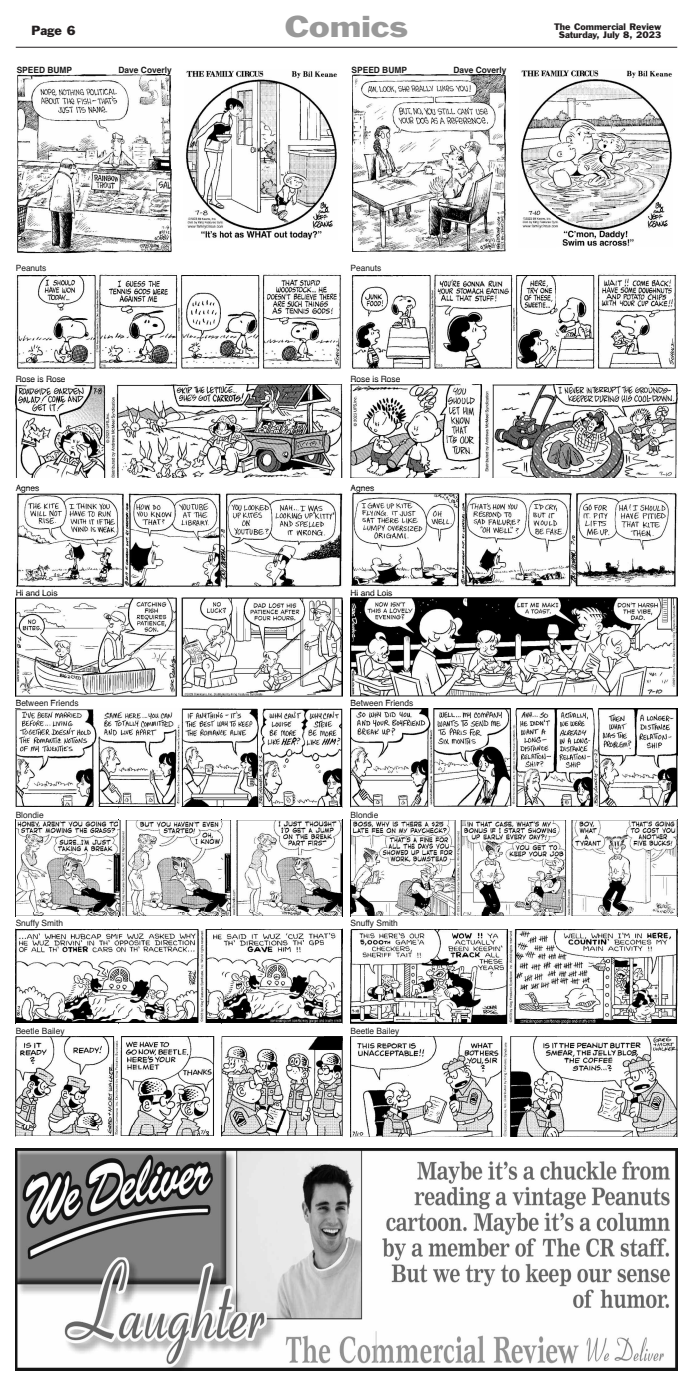
<style>
.page{position:relative;width:693px;height:1386px;background:#fff}
.page>*{position:absolute;margin:0;border:0;box-sizing:border-box;transform-origin:0 0}
.t1{font:28px "Franklin Gothic";color:#999;scale:1.2 1}
.t2{font:12.25px "Franklin Gothic";color:#231f20}
.t3{font:8.75px/8.8px "Franklin Gothic";color:#231f20;text-align:center}
.t4{font:8.66px "Helvetica";color:#191919}
.t5{font:700 8.66px "Helvetica";color:#191919}
</style>
<div class="page">
<hr style="left:16px;top:47px;width:661px;height:1px;background:#231f20">
<img style="left:18px;top:74px;width:154px;height:95px">
<img style="left:186px;top:70px;width:151px;height:170px">
<img style="left:19px;top:273px;width:294px;height:2px">
<svg style="left:17px;top:169px;width:155px;height:85px"></svg>
<svg style="left:186px;top:169px;width:36px;height:71px"></svg>
<img style="left:16px;top:275px;width:325px;height:94px">
<img style="left:16px;top:384px;width:326px;height:94px">
<img style="left:16px;top:493px;width:326px;height:95px">
<img style="left:16px;top:599px;width:326px;height:97px">
<img style="left:16px;top:709px;width:326px;height:98px">
<img style="left:16px;top:821px;width:326px;height:95px">
<svg style="left:325px;top:820px;width:17px;height:1px"></svg>
<img style="left:16px;top:930px;width:326px;height:93px">
<svg style="left:325px;top:929px;width:17px;height:1px"></svg>
<img style="left:16px;top:1036px;width:326px;height:101px">
<svg style="left:229px;top:1075px;width:9px;height:2px"></svg>
<img style="left:353px;top:74px;width:153px;height:95px">
<img style="left:520px;top:70px;width:152px;height:176px">
<img style="left:354px;top:273px;width:294px;height:2px">
<svg style="left:352px;top:169px;width:154px;height:83px"></svg>
<svg style="left:520px;top:169px;width:36px;height:77px"></svg>
<img style="left:351px;top:275px;width:325px;height:94px">
<img style="left:351px;top:384px;width:326px;height:94px">
<img style="left:351px;top:492px;width:326px;height:96px">
<img style="left:351px;top:599px;width:326px;height:97px">
<img style="left:351px;top:709px;width:326px;height:98px">
<img style="left:351px;top:821px;width:326px;height:95px">
<svg style="left:659px;top:820px;width:18px;height:1px"></svg>
<img style="left:351px;top:930px;width:326px;height:94px">
<svg style="left:659px;top:929px;width:18px;height:1px"></svg>
<img style="left:351px;top:1036px;width:326px;height:101px">
<svg style="left:564px;top:1075px;width:9px;height:2px"></svg>
<img style="left:16px;top:1148px;width:661px;height:222px">
<h2 class="t2" style="left:32px;top:23px;width:46px">Page 6</h2>
<h1 class="t1" style="left:285px;top:8px;width:104px">Comics</h1>
<p class="t3" style="left:554px;top:22px;width:109px">The Commercial Review<br>Saturday, July 8, 2023</p>
<p class="t5" style="left:17px;top:63px;width:57px">SPEED BUMP</p>
<p class="t5" style="left:119px;top:63px;width:55px">Dave Coverly</p>
<p class="t5" style="left:352px;top:63px;width:57px">SPEED BUMP</p>
<p class="t5" style="left:453px;top:63px;width:55px">Dave Coverly</p>
<p class="t4" style="left:16px;top:261px;width:32px">Peanuts</p>
<p class="t4" style="left:351px;top:261px;width:32px">Peanuts</p>
<p class="t4" style="left:16px;top:372px;width:51px">Rose is Rose</p>
<p class="t4" style="left:351px;top:372px;width:51px">Rose is Rose</p>
<p class="t4" style="left:16px;top:481px;width:25px">Agnes</p>
<p class="t4" style="left:351px;top:481px;width:25px">Agnes</p>
<p class="t4" style="left:16px;top:587px;width:43px">Hi and Lois</p>
<p class="t4" style="left:351px;top:587px;width:43px">Hi and Lois</p>
<p class="t4" style="left:16px;top:696px;width:64px">Between Friends</p>
<p class="t4" style="left:351px;top:696px;width:64px">Between Friends</p>
<p class="t4" style="left:16px;top:808px;width:29px">Blondie</p>
<p class="t4" style="left:351px;top:808px;width:29px">Blondie</p>
<p class="t4" style="left:16px;top:916px;width:49px">Snuffy Smith</p>
<p class="t4" style="left:351px;top:916px;width:49px">Snuffy Smith</p>
<p class="t4" style="left:16px;top:1024px;width:50px">Beetle Bailey</p>
<p class="t4" style="left:351px;top:1024px;width:50px">Beetle Bailey</p>
</div>
